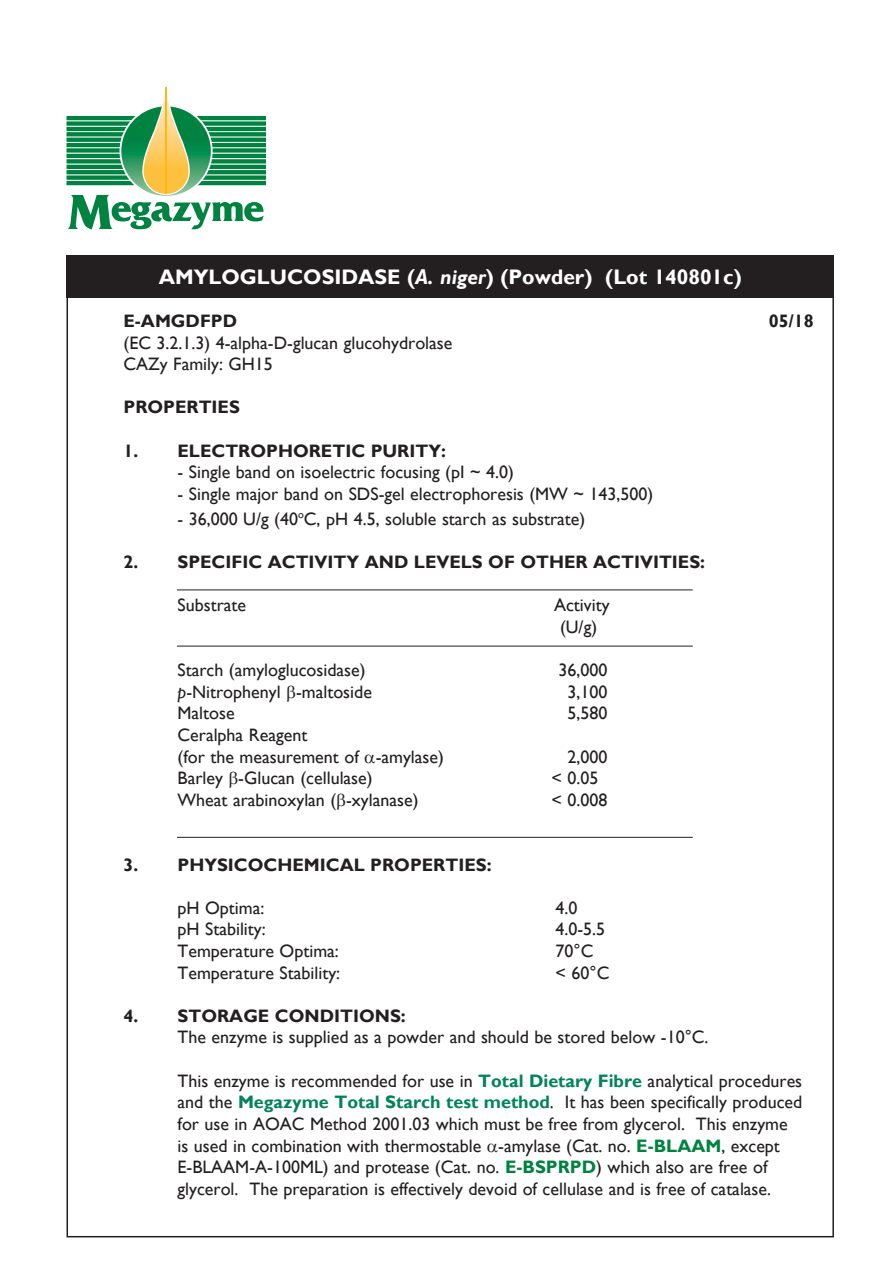
<style>
.page{position:relative;width:893px;height:1263px;background:#fff}
.page>*{position:absolute;margin:0;border:0;box-sizing:border-box;transform-origin:0 0}
.t1{font:700 21px "Gill Sans";color:#fff}
.t2{font:18px/21.6px "Gill Sans";color:#231f20}
.t3{font:700 18px "Gill Sans";color:#231f20}
.s1{font-style:italic}
.s2{font-weight:700;color:#008457}
.s3{font-weight:700;color:#008240}
</style>
<div class="page">
<div style="left:67px;top:255px;width:767px;height:43px;background:#231f20"></div>
<hr style="left:177px;top:589px;width:516px;height:1px;background:#231f20">
<hr style="left:177px;top:646px;width:516px;height:1px;background:#231f20">
<hr style="left:177px;top:837px;width:516px;height:1px;background:#231f20">
<svg style="left:67px;top:88px;width:199px;height:141px"></svg>
<hr style="left:166px;top:88px;width:1px;height:106px;background:#fcb814">
<p class="t1" style="left:159px;top:264px;width:585px">AMYLOGLUCOSIDASE (<span class="s1">A. niger</span>) (Powder) (Lot 140801c)</p>
<p class="t3" style="left:124px;top:310px;width:115px">E-AMGDFPD</p>
<p class="t3" style="left:769px;top:310px;width:46px">05/18</p>
<p class="t2" style="left:124px;top:332px;width:330px">(EC 3.2.1.3) 4-alpha-D-glucan glucohydrolase</p>
<p class="t2" style="left:124px;top:354px;width:151px">CAZy Family: GH15</p>
<p class="t3" style="left:124px;top:396px;width:118px">PROPERTIES</p>
<p class="t3" style="left:124px;top:440px;width:324px">1. ELECTROPHORETIC PURITY:</p>
<p class="t2" style="left:178px;top:462px;width:338px">- Single band on isoelectric focusing (pI ~ 4.0)</p>
<p class="t2" style="left:178px;top:483px;width:477px">- Single major band on SDS-gel electrophoresis (MW ~ 143,500)</p>
<p class="t2" style="left:178px;top:508px;width:409px">- 36,000 U/g (40<sup>o</sup>C, pH 4.5, soluble starch as substrate)</p>
<p class="t3" style="left:124px;top:551px;width:583px">2. SPECIFIC ACTIVITY AND LEVELS OF OTHER ACTIVITIES:</p>
<p class="t2" style="left:178px;top:595px;width:70px">Substrate</p>
<p class="t2" style="left:554px;top:595px;width:57px">Activity</p>
<p class="t2" style="left:560px;top:616px;width:39px">(U/g)</p>
<p class="t2" style="left:178px;top:660px;width:190px">Starch (amyloglucosidase)</p>
<p class="t2" style="left:559px;top:660px;width:50px">36,000</p>
<p class="t2" style="left:178px;top:681px;width:196px"><span class="s1">p</span>-Nitrophenyl -maltoside</p>
<p class="t2" style="left:568px;top:681px;width:41px">3,100</p>
<p class="t2" style="left:178px;top:703px;width:59px">Maltose</p>
<p class="t2" style="left:568px;top:703px;width:41px">5,580</p>
<p class="t2" style="left:178px;top:724px;width:131px">Ceralpha Reagent</p>
<p class="t2" style="left:178px;top:746px;width:268px">(for the measurement of -amylase)</p>
<p class="t2" style="left:568px;top:746px;width:41px">2,000</p>
<p class="t2" style="left:178px;top:768px;width:197px">Barley -Glucan (cellulase)</p>
<p class="t2" style="left:551px;top:768px;width:48px">&lt; 0.05</p>
<p class="t2" style="left:178px;top:789px;width:243px">Wheat arabinoxylan ( -xylanase)</p>
<p class="t2" style="left:551px;top:789px;width:57px">&lt; 0.008</p>
<p class="t3" style="left:124px;top:854px;width:370px">3. PHYSICOCHEMICAL PROPERTIES:</p>
<p class="t2" style="left:178px;top:897px;width:88px">pH Optima:</p>
<p class="t2" style="left:556px;top:897px;width:23px">4.0</p>
<p class="t2" style="left:178px;top:919px;width:90px">pH Stability:</p>
<p class="t2" style="left:556px;top:919px;width:51px">4.0-5.5</p>
<p class="t2" style="left:178px;top:940px;width:163px">Temperature Optima:</p>
<p class="t2" style="left:556px;top:940px;width:39px">70°C</p>
<p class="t2" style="left:178px;top:962px;width:164px">Temperature Stability:</p>
<p class="t2" style="left:556px;top:962px;width:55px">&lt; 60°C</p>
<p class="t3" style="left:124px;top:1005px;width:284px">4. STORAGE CONDITIONS:</p>
<p class="t2" style="left:178px;top:1027px;width:532px">The enzyme is supplied as a powder and should be stored below -10°C.</p>
<p class="t2" style="left:178px;top:1070px;width:626px">This enzyme is recommended for use in <span class="s2">Total Dietary Fibre</span> analytical procedures and the <span class="s2">Megazyme Total Starch test method</span>. It has been specifically produced for use in AOAC Method 2001.03 which must be free from glycerol. This enzyme is used in combination with thermostable -amylase (Cat. no. <span class="s3">E-BLAAM</span>, except E-BLAAM‑A‑100ML) and protease (Cat. no. <span class="s3">E-BSPRPD</span>) which also are free of glycerol. The preparation is effectively devoid of cellulase and is free of catalase.</p>
</div>
